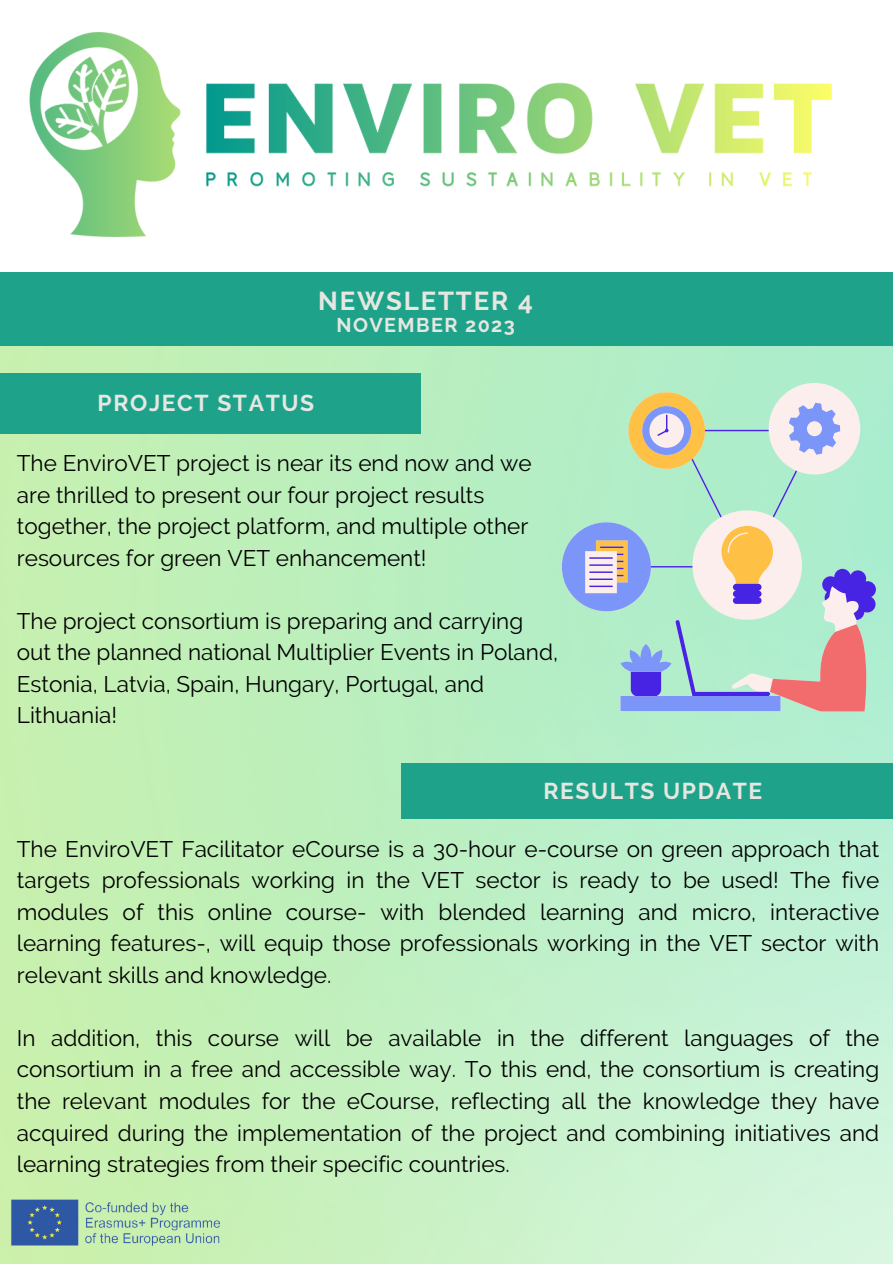
<style>
.page{position:relative;width:893px;height:1264px;background:#fff}
.page>*{position:absolute;margin:0;border:0;box-sizing:border-box;transform-origin:0 0}
.t1{font:700 25.8px "Raleway";letter-spacing:.07em;color:#e6e7e1}
.t2{font:700 22.8px "Raleway";letter-spacing:.07em;color:#e6e7e1}
.t3{font:22.5px/31.5px "Raleway";color:#000}
.t4{font:700 19.8px "Raleway";letter-spacing:.07em;color:#e6e7e1}
</style>
<div class="page">
<img style="left:0;top:345px;width:892px;height:918px">
<img style="left:0;top:1189px;width:306px;height:63px">
<div style="left:0;top:272px;width:892px;height:73px;background:#1ea38a"></div>
<img style="left:272px;top:82px;width:560px;height:105px">
<img style="left:29px;top:32px;width:243px;height:205px">
<div style="left:0;top:374px;width:420px;height:59px;background:#1ea38a"></div>
<div style="left:401px;top:763px;width:491px;height:55px;background:#1ea38a"></div>
<svg style="left:562px;top:383px;width:313px;height:328px;background:#c3edd2"></svg>
<svg style="left:840px;top:696px;width:31px;height:15px"></svg>
<svg style="left:596px;top:392px;width:176px;height:11px;background:#c0e4ad"></svg>
<svg style="left:840px;top:414px;width:35px;height:282px;background:#b6bfc4"></svg>
<svg style="left:562px;top:403px;width:278px;height:308px;background:#b8d6ca"></svg>
<p class="t1" style="left:318px;top:286px;width:216px">NEWSLETTER 4</p>
<p class="t4" style="left:336px;top:314px;width:180px">NOVEMBER 2023</p>
<p class="t2" style="left:98px;top:390px;width:218px">PROJECT STATUS</p>
<p class="t3" style="left:17px;top:447px;width:516px">The EnviroVET project is near its end now and we are thrilled to present our four project results together, the project platform, and multiple other resources for green VET enhancement!</p>
<p class="t3" style="left:17px;top:605px;width:542px">The project consortium is preparing and carrying out the planned national Multiplier Events in Poland, Estonia, Latvia, Spain, Hungary, Portugal, and Lithuania!</p>
<p class="t2" style="left:543px;top:777px;width:220px">RESULTS UPDATE</p>
<p class="t3" style="left:17px;top:833px;width:863px;text-align:justify">The EnviroVET Facilitator eCourse is a 30-hour e-course on green approach that targets professionals working in the VET sector is ready to be used! The five modules of this online course- with blended learning and micro, interactive learning features-, will equip those professionals working in the VET sector with relevant skills and knowledge.</p>
<p class="t3" style="left:17px;top:1022px;width:863px;text-align:justify">In addition, this course will be available in the different languages of the consortium in a free and accessible way. To this end, the consortium is creating the relevant modules for the eCourse, reflecting all the knowledge they have acquired during the implementation of the project and combining initiatives and learning strategies from their specific countries.</p>
</div>
